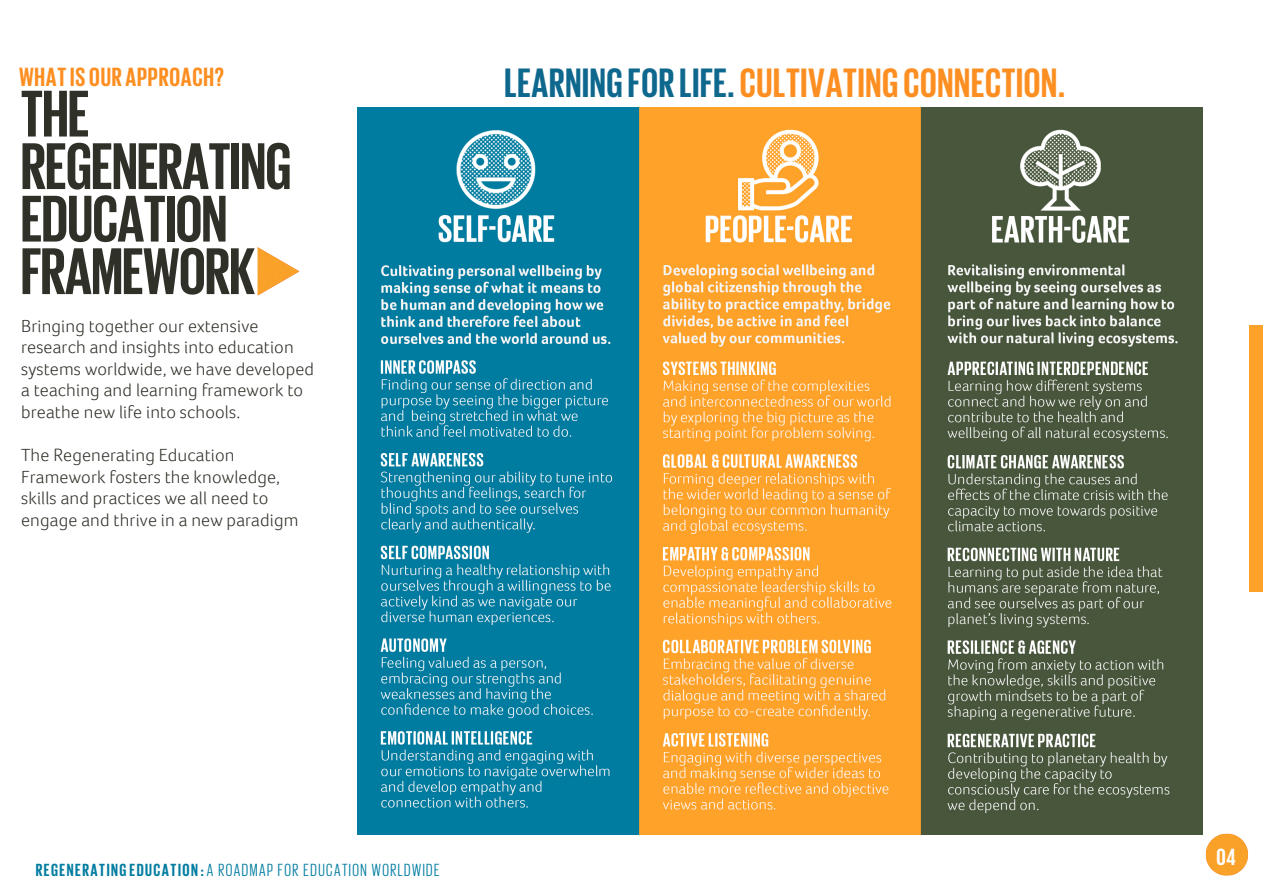
<style>
.page{position:relative;width:1263px;height:893px;background:#fff}
.page>*{position:absolute;margin:0;border:0;box-sizing:border-box;transform-origin:0 0}
.t1{font:700 67.5px/52.5px "Giorgio Sans";letter-spacing:-.01em;color:#2f3028}
.t2{font:700 42px "Giorgio Sans";letter-spacing:.02em;color:#fd8f22}
.t3{font:700 27px "Giorgio Sans";letter-spacing:.03em;color:#fd8f22}
.t4{font:700 24px "Giorgio Sans";color:#fff}
.t5{font:300 18px/21.6px "Foco";letter-spacing:.01em;color:#2f3028}
.t6{font:18px "Giorgio Sans";letter-spacing:.085em;color:#007ca0}
.s1{color:#0e678d}
.s2{font-weight:700}
</style>
<div class="page">
<img style="left:1205px;top:833px;width:43px;height:43px">
<img style="left:257px;top:247px;width:43px;height:49px">
<div style="left:1249px;top:325px;width:14px;height:267px;background:#ffa229"></div>
<img style="left:358px;top:107px;width:845px;height:728px">
<h3 class="t3" style="left:19px;top:64px;width:206px">WHATISOUR APPROACH?</h3>
<h1 class="t1" style="left:21px;top:86px;width:272px">THE<br>REGENERATING<br>EDUCATION<br>FRAMEWORK</h1>
<p class="t5" style="left:21px;top:315px;width:294px">Bringing together our extensive research and insights into education systems worldwide, we have developed a teaching and learning framework to breathe new life into schools.</p>
<p class="t5" style="left:21px;top:444px;width:279px">The Regenerating Education<br>Framework fosters the knowledge, skills and practices we all need to engage and thrive in a new paradigm</p>
<h2 class="t2" style="left:505px;top:62px;width:562px"><span class="s1">LEARNING FOR LIFE.</span> CULTIVATING CONNECTION.</h2>
<p class="t6" style="left:36px;top:861px;width:405px"><span class="s2">REGENERATING EDUCATION:</span>A ROADMAP FOR EDUCATION WORLDWIDE</p>
<h3 class="t4" style="left:1216px;top:844px;width:21px">04</h3>
</div>
